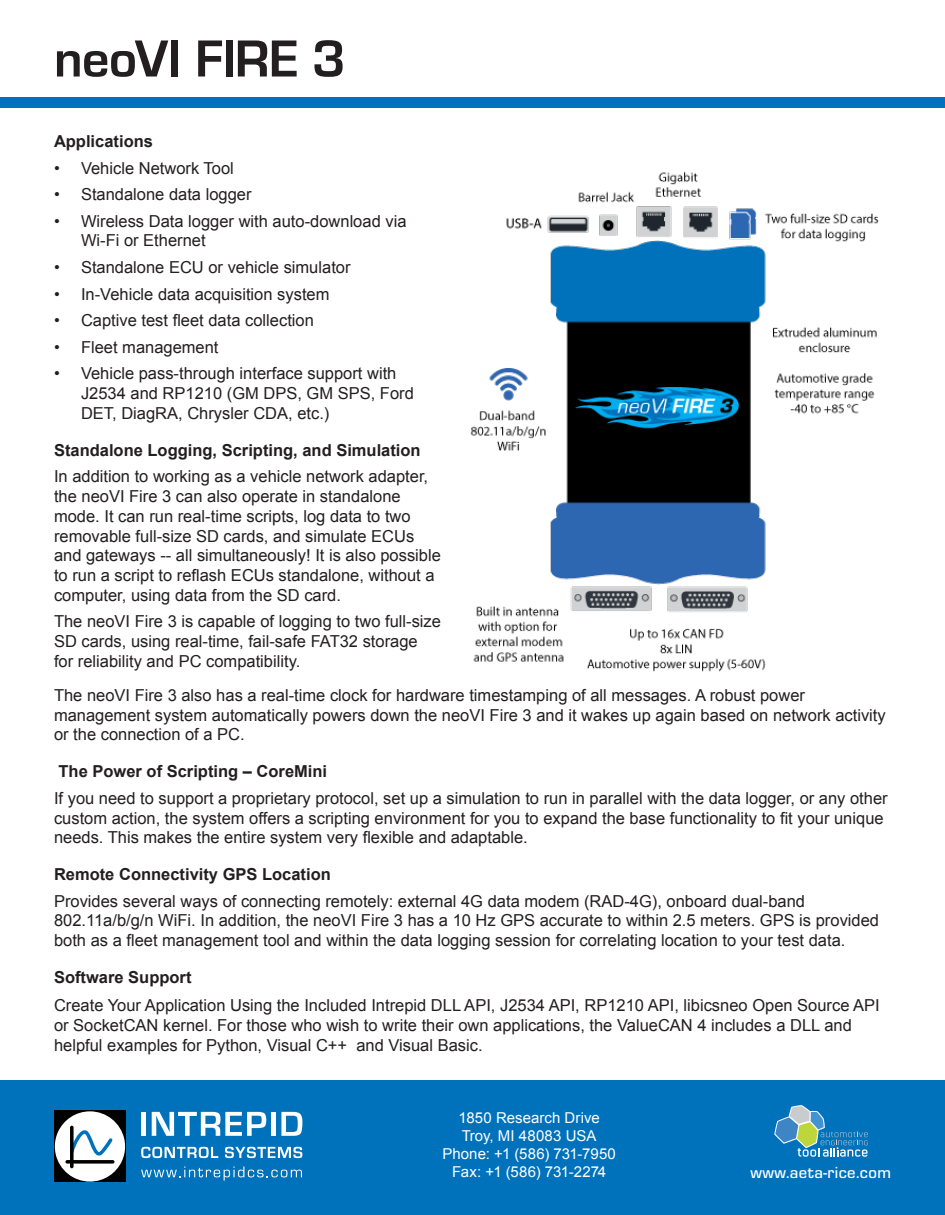
<style>
.page{position:relative;width:945px;height:1215px;background:#fff}
.page>*{position:absolute;margin:0;border:0;box-sizing:border-box;transform-origin:0 0}
.Header_-_Page_2_Title{font:700 54px "Eurostile";letter-spacing:-.01em;color:#231f20}
.t1{font:500 16.65px "Eurostile";letter-spacing:.025em;color:#fff}
.Normal_-_12_pt{font:16.5px/19.8px "Arial";color:#231f20}
.Normal_-_12_pt-2{font:700 16.5px "Arial";color:#231f20}
.t2{font:15px/18px "Arial";letter-spacing:.005em;color:#fff;text-align:center}
.s1{font-weight:700}
</style>
<div class="page">
<div style="left:0;top:97px;width:945px;height:11px;background:#0072bc"></div>
<div style="left:0;top:1080px;width:945px;height:135px;background:#0072bc"></div>
<div style="left:141px;top:1112px;width:5px;height:24px;background:#fff"></div>
<svg style="left:152px;top:1112px;width:114px;height:24px"></svg>
<hr style="left:271px;top:1112px;width:4px;height:24px;background:#fff">
<svg style="left:281px;top:1112px;width:21px;height:24px"></svg>
<svg style="left:141px;top:1147px;width:77px;height:11px"></svg>
<svg style="left:225px;top:1147px;width:77px;height:11px"></svg>
<svg style="left:141px;top:1167px;width:161px;height:14px"></svg>
<div style="left:54px;top:1111px;width:72px;height:71px;background:#000001"></div>
<svg style="left:55px;top:1111px;width:70px;height:71px"></svg>
<svg style="left:774px;top:1105px;width:94px;height:52px"></svg>
<img style="left:470px;top:171px;width:409px;height:501px">
<div style="left:780px;top:435px;width:89px;height:85px;background:#fff"></div>
<p class="Header_-_Page_2_Title" style="left:54px;top:20px;width:293px">neoVI FIRE 3</p>
<p class="Normal_-_12_pt-2" style="left:54px;top:130px;width:101px">Applications</p>
<p class="Normal_-_12_pt" style="left:54px;top:158px;width:181px">• Vehicle Network Tool</p>
<p class="Normal_-_12_pt" style="left:54px;top:185px;width:199px">• Standalone data logger</p>
<p class="Normal_-_12_pt" style="left:81px;top:211px;width:327px;text-indent:-27px">• Wireless Data logger with auto-download via<br>Wi-Fi or Ethernet</p>
<p class="Normal_-_12_pt" style="left:54px;top:257px;width:298px">• Standalone ECU or vehicle simulator</p>
<p class="Normal_-_12_pt" style="left:54px;top:284px;width:277px">• In-Vehicle data acquisition system</p>
<p class="Normal_-_12_pt" style="left:54px;top:311px;width:261px">• Captive test fleet data collection</p>
<p class="Normal_-_12_pt" style="left:54px;top:337px;width:166px">• Fleet management</p>
<p class="Normal_-_12_pt" style="left:81px;top:364px;width:334px;text-indent:-27px">• Vehicle pass-through interface support with<br>J2534 and RP1210 (GM DPS, GM SPS, Ford<br>DET, DiagRA, Chrysler CDA, etc.)</p>
<p class="Normal_-_12_pt-2" style="left:54px;top:439px;width:368px">Standalone Logging, Scripting, and Simulation</p>
<p class="Normal_-_12_pt" style="left:54px;top:467px;width:388px">In addition to working as a vehicle network adapter, the neoVI Fire 3 can also operate in standalone mode. It can run real-time scripts, log data to two removable full-size SD cards, and simulate ECUs and gateways -- all simultaneously! It is also possible to run a script to reflash ECUs standalone, without a computer, using data from the SD card.</p>
<p class="Normal_-_12_pt" style="left:54px;top:612px;width:389px">The neoVI Fire 3 is capable of logging to two full-size<br>SD cards, using real-time, fail-safe FAT32 storage for reliability and PC compatibility.</p>
<p class="Normal_-_12_pt" style="left:54px;top:685px;width:833px">The neoVI Fire 3 also has a real-time clock for hardware timestamping of all messages. A robust power management system automatically powers down the neoVI Fire 3 and it wakes up again based on network activity or the connection of a PC.</p>
<p class="Normal_-_12_pt-2" style="left:59px;top:760px;width:270px">The Power of Scripting – CoreMini</p>
<p class="Normal_-_12_pt" style="left:54px;top:788px;width:835px">If you need to support a proprietary protocol, set up a simulation to run in parallel with the data logger, or any other custom action, the system offers a scripting environment for you to expand the base functionality to fit your unique needs. This makes the entire system very flexible and adaptable.</p>
<p class="Normal_-_12_pt-2" style="left:54px;top:863px;width:278px">Remote Connectivity GPS Location</p>
<p class="Normal_-_12_pt" style="left:54px;top:891px;width:827px">Provides several ways of connecting remotely: external 4G data modem (RAD-4G), onboard dual-band<br>802.11a/b/g/n WiFi. In addition, the neoVI Fire 3 has a 10 Hz GPS accurate to within 2.5 meters. GPS is provided both as a fleet management tool and within the data logging session for correlating location to your test data.</p>
<p class="Normal_-_12_pt" style="left:54px;top:963px;width:827px;line-height:28.5px"><span class="s1">Software Support<br></span>Create Your Application Using the Included Intrepid DLL API, J2534 API, RP1210 API, libicsneo Open Source API</p>
<p class="Normal_-_12_pt" style="left:54px;top:1016px;width:799px">or SocketCAN kernel. For those who wish to write their own applications, the ValueCAN 4 includes a DLL and helpful examples for Python, Visual C++ and Visual Basic.</p>
<p class="t2" style="left:443px;top:1109px;width:175px">1850 Research Drive<br>Troy, MI 48083 USA<br>Phone: +1 (586) 731-7950<br>Fax: +1 (586) 731-2274</p>
<p class="t1" style="left:751px;top:1161px;width:142px">www.aeta-rice.com</p>
</div>
